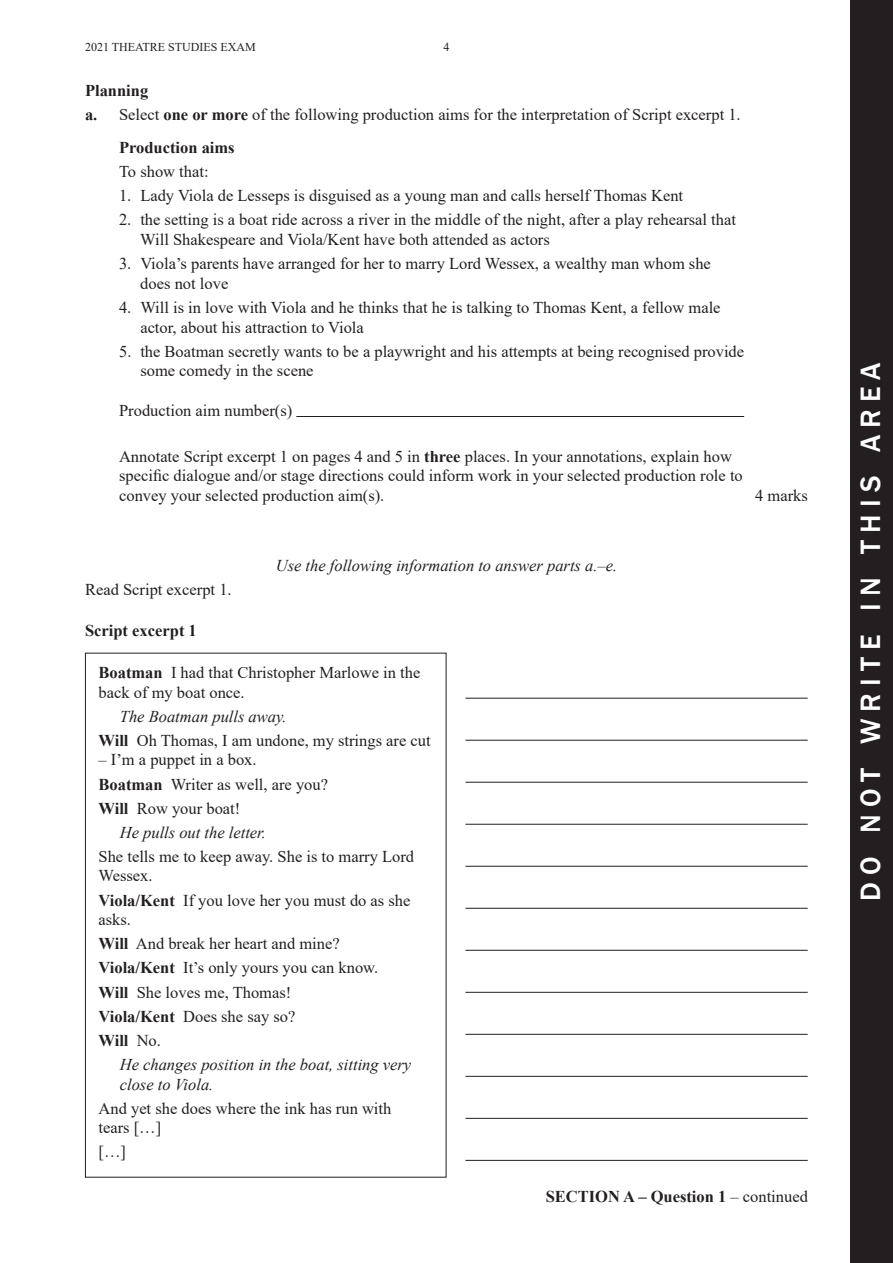
<style>
.page{position:relative;width:893px;height:1263px;background:#fff}
.page>*{position:absolute;margin:0;border:0;box-sizing:border-box;transform-origin:0 0}
.t1{font:28.8px "Franklin Gothic Medium SC800";letter-spacing:.25em;color:#fff}
.t2{font:16.5px/19.8px "Times New Roman";color:#231f20}
.t3{font:italic 16.5px/19.8px "Times New Roman";color:#231f20}
.t4{font:700 16.5px "Times New Roman";color:#231f20}
.t5{font:12px "Times New Roman";color:#231f20}
.s1{font-weight:700}
.s2{font-style:italic}
.s3{font-weight:400}
</style>
<div class="page">
<div style="left:850px;top:0;width:43px;height:1263px;background:#231f20"></div>
<hr style="left:296px;top:416px;width:448px;height:1px;background:#231f20">
<hr style="left:465px;top:698px;width:343px;height:1px;background:#231f20">
<hr style="left:465px;top:740px;width:343px;height:1px;background:#231f20">
<hr style="left:465px;top:782px;width:343px;height:1px;background:#231f20">
<hr style="left:465px;top:824px;width:343px;height:1px;background:#231f20">
<hr style="left:465px;top:866px;width:343px;height:1px;background:#231f20">
<hr style="left:465px;top:908px;width:343px;height:1px;background:#231f20">
<hr style="left:465px;top:950px;width:343px;height:1px;background:#231f20">
<hr style="left:465px;top:992px;width:343px;height:1px;background:#231f20">
<hr style="left:465px;top:1034px;width:343px;height:1px;background:#231f20">
<hr style="left:465px;top:1076px;width:343px;height:1px;background:#231f20">
<hr style="left:465px;top:1118px;width:343px;height:1px;background:#231f20">
<hr style="left:465px;top:1160px;width:343px;height:1px;background:#231f20">
<p class="t5" style="left:85px;top:38px;width:172px">2021 THEATRE STUDIES EXAM</p>
<p class="t5" style="left:443px;top:38px;width:7px">4</p>
<p class="t2" style="left:85px;top:78px;width:657px;line-height:24px"><span class="s1">Planning<br>a.</span> Select <span class="s1">one or more</span> of the following production aims for the interpretation of Script excerpt 1.</p>
<p class="t4" style="left:119px;top:135px;width:117px">Production aims</p>
<p class="t2" style="left:119px;top:161px;width:91px">To show that:</p>
<p class="t2" style="left:119px;top:185px;width:566px">1. Lady Viola de Lesseps is disguised as a young man and calls herself Thomas Kent</p>
<p class="t2" style="left:140px;top:209px;width:597px;text-indent:-21px">2. the setting is a boat ride across a river in the middle of the night, after a play rehearsal that<br>Will Shakespeare and Viola/Kent have both attended as actors</p>
<p class="t2" style="left:140px;top:253px;width:572px;text-indent:-21px">3. Viola’s parents have arranged for her to marry Lord Wessex, a wealthy man whom she does not love</p>
<p class="t2" style="left:140px;top:297px;width:582px;text-indent:-21px">4. Will is in love with Viola and he thinks that he is talking to Thomas Kent, a fellow male actor, about his attraction to Viola</p>
<p class="t2" style="left:140px;top:341px;width:605px;text-indent:-21px">5. the Boatman secretly wants to be a playwright and his attempts at being recognised provide some comedy in the scene</p>
<p class="t2" style="left:119px;top:400px;width:175px">Production aim number(s)</p>
<p class="t2" style="left:119px;top:446px;width:625px">Annotate Script excerpt 1 on pages 4 and 5 in <span class="s1">three</span> places. In your annotations, explain how specific dialogue and/or stage directions could inform work in your selected production role to convey your selected production aim(s).</p>
<p class="t2" style="left:755px;top:485px;width:54px">4 marks</p>
<p class="t3" style="left:276px;top:555px;width:343px">Use the following information to answer parts a.–e.</p>
<p class="t2" style="left:85px;top:579px;width:148px">Read Script excerpt 1.</p>
<p class="t4" style="left:85px;top:618px;width:113px">Script excerpt 1</p>
<p class="t2" style="left:99px;top:662px;width:323px"><span class="s1">Boatman</span> I had that Christopher Marlowe in the back of my boat once.</p>
<p class="t2" style="left:99px;top:703px;width:334px;line-height:24px;text-indent:21px"><span class="s2">The Boatman pulls away.<br></span><span class="s1">Will</span> Oh Thomas, I am undone, my strings are cut</p>
<p class="t2" style="left:99px;top:749px;width:160px">– I’m a puppet in a box.</p>
<p class="t2" style="left:99px;top:773px;width:231px"><span class="s1">Boatman</span> Writer as well, are you?</p>
<p class="t2" style="left:99px;top:798px;width:143px"><span class="s1">Will</span> Row your boat!</p>
<p class="t3" style="left:120px;top:822px;width:148px">He pulls out the letter.</p>
<p class="t2" style="left:99px;top:846px;width:317px">She tells me to keep away. She is to marry Lord<br>Wessex.</p>
<p class="t2" style="left:99px;top:889px;width:313px"><span class="s1">Viola/Kent</span> If you love her you must do as she asks.</p>
<p class="t2" style="left:99px;top:931px;width:281px;line-height:24px"><span class="s1">Will</span> And break her heart and mine?<br><span class="s1">Viola/Kent</span> It’s only yours you can know.<br><span class="s1">Will</span> She loves me, Thomas!<br><span class="s1">Viola/Kent</span> Does she say so?<br><span class="s1">Will</span> No.</p>
<p class="t3" style="left:120px;top:1054px;width:293px">He changes position in the boat, sitting very close to Viola.</p>
<p class="t2" style="left:99px;top:1097px;width:294px">And yet she does where the ink has run with tears […]</p>
<p class="t2" style="left:99px;top:1141px;width:29px">[…]</p>
<p class="t4" style="left:546px;top:1185px;width:264px">SECTION A – Question 1 <span class="s3">– continued</span></p>
<h1 class="t1" style="left:853px;top:901px;width:540px;rotate:-90deg">do not write in this area</h1>
</div>
